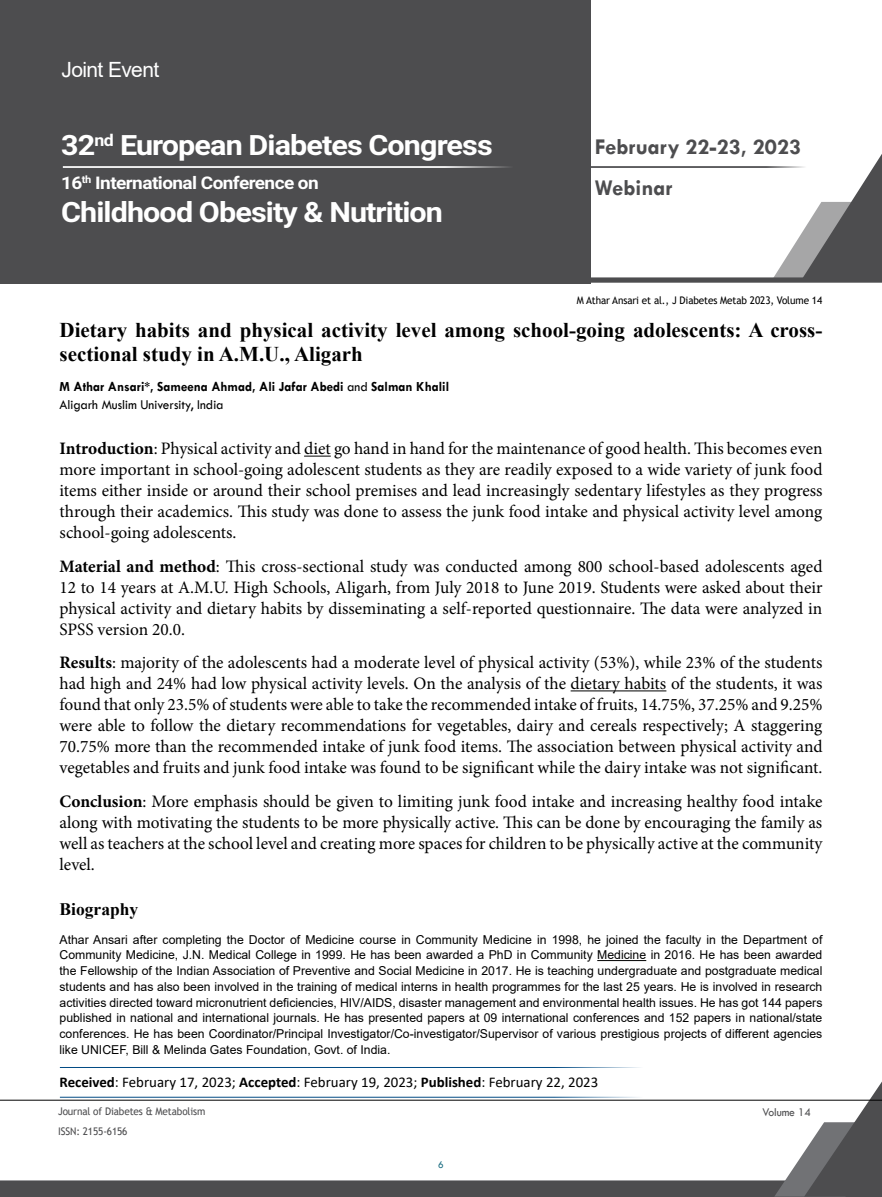
<style>
.page{position:relative;width:882px;height:1197px;background:#fff}
.page>*{position:absolute;margin:0;border:0;box-sizing:border-box;transform-origin:0 0}
.t1{font:700 28px "Roboto";letter-spacing:-.03em;color:#fff;scale:1.09 1}
.t2{font:700 22.75px/41.1px "Tw Cen";color:#4d4d4f}
.t3{font:700 21px/24.5px "Times New Roman";color:#000}
.t4{font:21px "Arial";letter-spacing:-.03em;color:#fff}
.t5{font:17.5px/21px "Minion Pro";color:#000;text-align:justify}
.t6{font:700 17.5px "Roboto";letter-spacing:-.03em;color:#fff;scale:1.09 1}
.t7{font:700 17.5px "Times New Roman";color:#000}
.t8{font:14.88px "Calibri";color:#000}
.t9{font:700 14px/17.5px "Tw Cen";color:#000;scale:.95 1}
.t10{font:12.25px/15.8px "Arial";color:#000;text-align:justify}
.t11{font:12.25px "Tw Cen";letter-spacing:-.01em;color:#4d4d4f;scale:.95 1}
.t12{font:10.5px "Trebuchet MS";letter-spacing:-.01em;color:#000;scale:.95 1}
.t13{font:10.5px "Trebuchet MS";letter-spacing:-.01em;color:#4d4d4f;scale:.95 1}
.t14{font:10.5px "Tw Cen";color:#15697e;scale:.95 1}
.s1{font-weight:400}
.s2{font-weight:700}
</style>
<div class="page">
<svg style="left:0;top:1081px;width:882px;height:116px"></svg>
<hr style="left:0;top:1100px;width:882px;height:1px;background:#000">
<div style="left:0;top:0;width:590px;height:283px;background:#4d4d4f"></div>
<svg style="left:62px;top:153px;width:820px;height:130px"></svg>
<hr style="left:63px;top:166px;width:478px;height:2px;background:#fff">
<svg style="left:304px;top:456px;width:27px;height:1px"></svg>
<hr style="left:571px;top:690px;width:95px;height:1px;background:#000">
<hr style="left:597px;top:960px;width:49px;height:1px;background:#000">
<hr style="left:60px;top:1067px;width:618px;height:1px;background:#004b84">
<hr style="left:60px;top:1097px;width:618px;height:1px;background:#004b84">
<p class="t4" style="left:62px;top:55px;width:99px">Joint Event</p>
<h1 class="t1" style="left:61px;top:126px;width:397px">32<sup>nd</sup> European Diabetes Congress</h1>
<p class="t6" style="left:61px;top:170px;width:238px">16<sup>th</sup> International Conference on</p>
<h1 class="t1" style="left:61px;top:192px;width:352px">Childhood Obesity &amp; Nutrition</h1>
<h2 class="t2" style="left:595px;top:126px;width:208px">February 22-23, 2023<br>Webinar</h2>
<p class="t12" style="left:577px;top:293px;width:260px">M Athar Ansari et al., J Diabetes Metab 2023, Volume 14</p>
<p class="t3" style="left:60px;top:317px;width:764px">Dietary habits and physical activity level among school-going adolescents: A cross&shy;sectional study in A.M.U., Aligarh</p>
<p class="t9" style="left:60px;top:378px;width:412px">M Athar Ansari*, Sameena Ahmad, Ali Jafar Abedi <span class="s1">and</span> Salman Khalil<br><span class="s1">Aligarh Muslim University, India</span></p>
<p class="t5" style="left:60px;top:438px;width:765px"><span class="s2">Introduction</span>: Physical activity and diet go hand in hand for the maintenance of good health. This becomes even more important in school-going adolescent students as they are readily exposed to a wide variety of junk food items either inside or around their school premises and lead increasingly sedentary lifestyles as they progress through their academics. This study was done to assess the junk food intake and physical activity level among school-going adolescents.</p>
<p class="t5" style="left:60px;top:556px;width:765px"><span class="s2">Material and method</span>: This cross-sectional study was conducted among 800 school-based adolescents aged 12 to 14 years at A.M.U. High Schools, Aligarh, from July 2018 to June 2019. Students were asked about their physical activity and dietary habits by disseminating a self-reported questionnaire. The data were analyzed in SPSS version 20.0.</p>
<p class="t5" style="left:60px;top:652px;width:765px"><span class="s2">Results</span>: majority of the adolescents had a moderate level of physical activity (53%), while 23% of the students had high and 24% had low physical activity levels. On the analysis of the dietary habits of the students, it was found that only 23.5% of students were able to take the recommended intake of fruits, 14.75%, 37.25% and 9.25% were able to follow the dietary recommendations for vegetables, dairy and cereals respectively; A staggering 70.75% more than the recommended intake of junk food items. The association between physical activity and vegetables and fruits and junk food intake was found to be significant while the dairy intake was not significant.</p>
<p class="t5" style="left:60px;top:791px;width:764px"><span class="s2">Conclusion</span>: More emphasis should be given to limiting junk food intake and increasing healthy food intake along with motivating the students to be more physically active. This can be done by encouraging the family as well as teachers at the school level and creating more spaces for children to be physically active at the community level.</p>
<p class="t7" style="left:60px;top:897px;width:80px">Biography</p>
<p class="t10" style="left:60px;top:931px;width:764px">Athar Ansari after completing the Doctor of Medicine course in Community Medicine in 1998, he joined the faculty in the Department of Community Medicine, J.N. Medical College in 1999. He has been awarded a PhD in Community Medicine in 2016. He has been awarded the Fellowship of the Indian Association of Preventive and Social Medicine in 2017. He is teaching undergraduate and postgraduate medical students and has also been involved in the training of medical interns in health programmes for the last 25 years. He is involved in research activities directed toward micronutrient deficiencies, HIV/AIDS, disaster management and environmental health issues. He has got 144 papers published in national and international journals. He has presented papers at 09 international conferences and 152 papers in national/state conferences. He has been Coordinator/Principal Investigator/Co-investigator/Supervisor of various prestigious projects of different agencies like UNICEF, Bill &amp; Melinda Gates Foundation, Govt. of India.</p>
<p class="t8" style="left:60px;top:1072px;width:540px"><span class="s2">Received</span>: February 17, 2023; <span class="s2">Accepted</span>: February 19, 2023; <span class="s2">Published</span>: February 22, 2023</p>
<p class="t13" style="left:58px;top:1105px;width:157px">Journal of Diabetes &amp; Metabolism</p>
<p class="t11" style="left:762px;top:1104px;width:53px">Volume 14</p>
<p class="t13" style="left:58px;top:1125px;width:75px">ISSN: 2155-6156</p>
<p class="t14" style="left:438px;top:1159px;width:7px">6</p>
</div>
